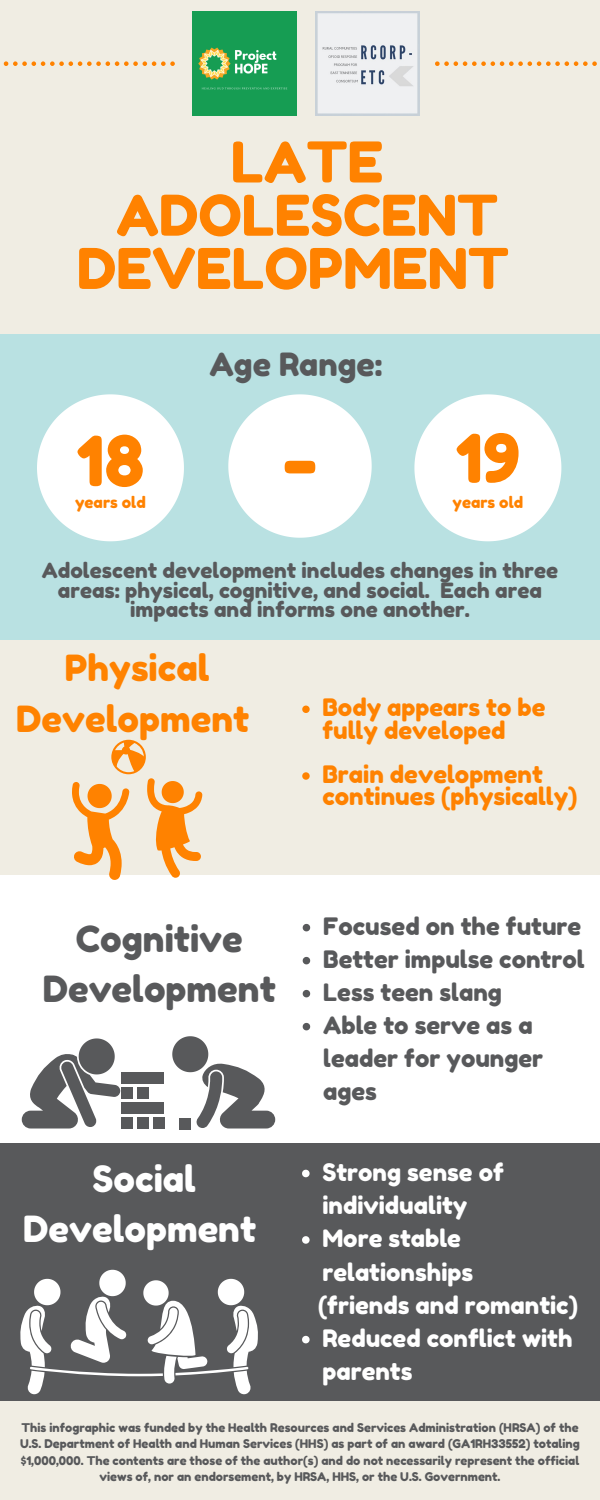
<style>
.page{position:relative;width:600px;height:1500px;background:#fff}
.page>*{position:absolute;margin:0;border:0;box-sizing:border-box;transform-origin:0 0}
.t1{font:68.8px "Fredoka One";color:#ff8200}
.t2{font:66.8px "Fredoka One";color:#ff8200}
.t3{font:56px/53.2px "Fredoka One";color:#ff8200;text-align:center}
.t4{font:36px/50.2px "Fredoka One";color:#58595b;text-align:center}
.t5{font:36px/50.2px "Fredoka One";color:#ff8200;text-align:center}
.t6{font:36px/50.2px "Fredoka One";color:#fff;text-align:center}
.t7{font:32px "Fredoka One";color:#58595b}
.t8{font:24px/33.2px "Fredoka One";color:#fff}
.t9{font:24px/33px "Fredoka One";color:#58595b}
.t10{font:24px/22.2px "Fredoka One";color:#ff8200}
.t11{font:21px/19.5px "Fredoka One";color:#58595b;text-align:center}
.t12{font:15.7px "Fredoka One";color:#ff8200}
.t13{font:12px/16.5px "Fredoka One";color:#58595b;text-align:center}
.s1{font-size:80px}
</style>
<div class="page">
<div style="left:0;top:632px;width:600px;height:251px;background:#f0ede3"></div>
<div style="left:0;top:875px;width:600px;height:274px;background:#fff"></div>
<div style="left:0;top:1143px;width:600px;height:259px;background:#58595b"></div>
<div style="left:0;top:335px;width:600px;height:305px;background:#b9e1e2"></div>
<svg style="left:37px;top:394px;width:147px;height:147px"></svg>
<div style="left:0;top:1402px;width:600px;height:98px;background:#f0ede3"></div>
<svg style="left:228px;top:394px;width:144px;height:144px"></svg>
<svg style="left:414px;top:394px;width:147px;height:147px"></svg>
<div style="left:0;top:0;width:600px;height:334px;background:#f0ede3"></div>
<svg style="left:22px;top:1038px;width:99px;height:91px"></svg>
<svg style="left:172px;top:1036px;width:103px;height:93px"></svg>
<div style="left:122px;top:1118px;width:11px;height:11px;background:#58595b"></div>
<div style="left:122px;top:1103px;width:42px;height:11px;background:#58595b"></div>
<div style="left:122px;top:1072px;width:42px;height:11px;background:#58595b"></div>
<div style="left:137px;top:1118px;width:11px;height:11px;background:#58595b"></div>
<div style="left:153px;top:1118px;width:11px;height:11px;background:#58595b"></div>
<div style="left:122px;top:1087px;width:11px;height:11px;background:#58595b"></div>
<div style="left:137px;top:1087px;width:11px;height:11px;background:#58595b"></div>
<div style="left:180px;top:1118px;width:11px;height:11px;background:#58595b"></div>
<svg style="left:72px;top:740px;width:130px;height:140px"></svg>
<svg style="left:302px;top:706px;width:8px;height:7px"></svg>
<svg style="left:302px;top:772px;width:8px;height:8px"></svg>
<svg style="left:302px;top:1170px;width:8px;height:7px"></svg>
<svg style="left:302px;top:1236px;width:8px;height:8px"></svg>
<svg style="left:302px;top:1336px;width:8px;height:7px"></svg>
<svg style="left:20px;top:1270px;width:238px;height:124px"></svg>
<svg style="left:303px;top:924px;width:7px;height:7px"></svg>
<svg style="left:303px;top:957px;width:7px;height:7px"></svg>
<svg style="left:303px;top:990px;width:7px;height:7px"></svg>
<svg style="left:303px;top:1023px;width:7px;height:7px"></svg>
<svg style="left:4px;top:61px;width:171px;height:5px"></svg>
<svg style="left:435px;top:61px;width:162px;height:5px"></svg>
<img style="left:315px;top:11px;width:104px;height:105px">
<img style="left:192px;top:11px;width:104px;height:105px">
<h3 class="t3" style="left:77px;top:135px;width:434px">LATE<br>ADOLESCENT<br>DEVELOPMENT</h3>
<h1 class="t1" style="left:76px;top:419px;width:70px">18</h1>
<h3 class="t12" style="left:75px;top:492px;width:72px">years old</h3>
<h3 class="t7" style="left:209px;top:344px;width:174px">Age Range:</h3>
<h2 class="t2" style="left:283px;top:418px;width:239px"><span class="s1">-</span> 19</h2>
<h3 class="t12" style="left:453px;top:492px;width:72px">years old</h3>
<h3 class="t11" style="left:42px;top:561px;width:518px">Adolescent development includes changes in three areas: physical, cognitive, and social. Each area impacts and informs one another.</h3>
<h3 class="t5" style="left:16px;top:643px;width:235px">Physical<br>Development</h3>
<h3 class="t4" style="left:43px;top:914px;width:235px">Cognitive<br>Development</h3>
<h3 class="t6" style="left:23px;top:1154px;width:235px">Social<br>Development</h3>
<h3 class="t10" style="left:322px;top:696px;width:225px">Body appears to be fully developed</h3>
<h3 class="t10" style="left:322px;top:763px;width:257px">Brain development continues (physically)</h3>
<h3 class="t9" style="left:323px;top:910px;width:263px">Focused on the future<br>Better impulse control<br>Less teen slang<br>Able to serve as a leader for younger ages</h3>
<h3 class="t8" style="left:322px;top:1156px;width:183px">Strong sense of individuality<br>More stable relationships</h3>
<h3 class="t8" style="left:318px;top:1288px;width:261px">(friends and romantic)</h3>
<h3 class="t8" style="left:322px;top:1322px;width:252px">Reduced conflict with parents</h3>
<p class="t13" style="left:20px;top:1419px;width:561px">This infographic was funded by the Health Resources and Services Administration (HRSA) of the U.S. Department of Health and Human Services (HHS) as part of an award (GA1RH33552) totaling $1,000,000. The contents are those of the author(s) and do not necessarily represent the official views of, nor an endorsement, by HRSA, HHS, or the U.S. Government.</p>
</div>
